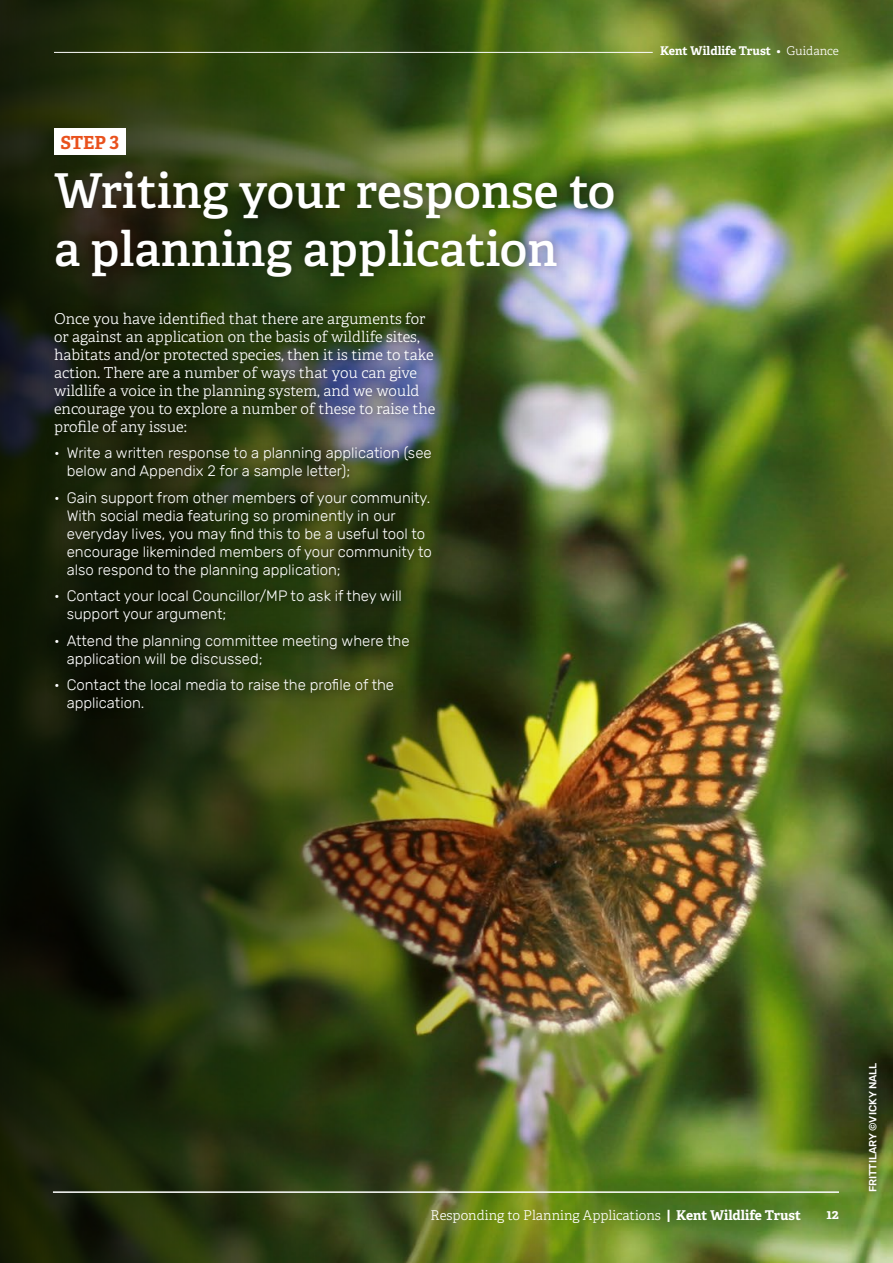
<style>
.page{position:relative;width:893px;height:1263px;background:#fff}
.page>*{position:absolute;margin:0;border:0;box-sizing:border-box;transform-origin:0 0}
.t1{font:600 48px/57.6px "Adelle";color:#fff}
.t2{font:700 18px "Adelle";color:#e9511d}
.t3{font:300 15px/18px "Rubik";color:#fff}
.t4{font:300 15px/18px "Adelle";color:#fff}
.t5{font:300 13.5px "Adelle";color:#fff}
.t6{font:700 13.5px "Adelle";color:#fff}
.t7{font:700 12px "Adelle";color:#fff}
.t8{font:500 10.5px "Rubik";color:#fff}
.s1{font-weight:300}
.s2{font-weight:700}
</style>
<div class="page">
<img style="left:605px;top:0;width:288px;height:1263px">
<img style="left:0;top:0;width:605px;height:1263px">
<hr style="left:53px;top:1191px;width:786px;height:2px;background:#fff">
<hr style="left:54px;top:52px;width:599px;height:1px;background:#fff">
<div style="left:45px;top:163px;width:578px;height:123px;background:#000;opacity:.35"></div>
<div style="left:54px;top:129px;width:72px;height:26px;background:#fff"></div>
<div style="left:44px;top:301px;width:402px;height:420px;background:#000;opacity:.75"></div>
<div style="left:860px;top:1054px;width:26px;height:147px;background:#000;opacity:.75"></div>
<p class="t2" style="left:60px;top:129px;width:60px">STEP 3</p>
<h1 class="t1" style="left:54px;top:161px;width:563px">Writing your response to a planning application</h1>
<p class="t4" style="left:54px;top:309px;width:383px">Once you have identified that there are arguments for or against an application on the basis of wildlife sites, habitats and/or protected species, then it is time to take action. There are a number of ways that you can give wildlife a voice in the planning system, and we would encourage you to explore a number of these to raise the profile of any issue:</p>
<p class="t3" style="left:67px;top:445px;width:366px;text-indent:-13px">• Write a written response to a planning application (see below and Appendix 2 for a sample letter);</p>
<p class="t3" style="left:67px;top:489px;width:367px;text-indent:-13px">• Gain support from other members of your community.<br>With social media featuring so prominently in our everyday lives, you may find this to be a useful tool to encourage likeminded members of your community to also respond to the planning application;</p>
<p class="t3" style="left:67px;top:588px;width:336px;text-indent:-13px">• Contact your local Councillor/MP to ask if they will support your argument;</p>
<p class="t3" style="left:67px;top:632px;width:344px;text-indent:-13px">• Attend the planning committee meeting where the application will be discussed;</p>
<p class="t3" style="left:67px;top:677px;width:329px;text-indent:-13px">• Contact the local media to raise the profile of the application.</p>
<p class="t7" style="left:660px;top:42px;width:180px">Kent Wildlife Trust <span class="s1">• Guidance</span></p>
<p class="t5" style="left:431px;top:1206px;width:372px">Responding to Planning Applications <span class="s2">| Kent Wildlife Trust</span></p>
<p class="t6" style="left:826px;top:1204px;width:14px">12</p>
<p class="t8" style="left:867px;top:1192px;width:131px;rotate:-90deg">FRITTILARY ©VICKY NALL</p>
</div>
